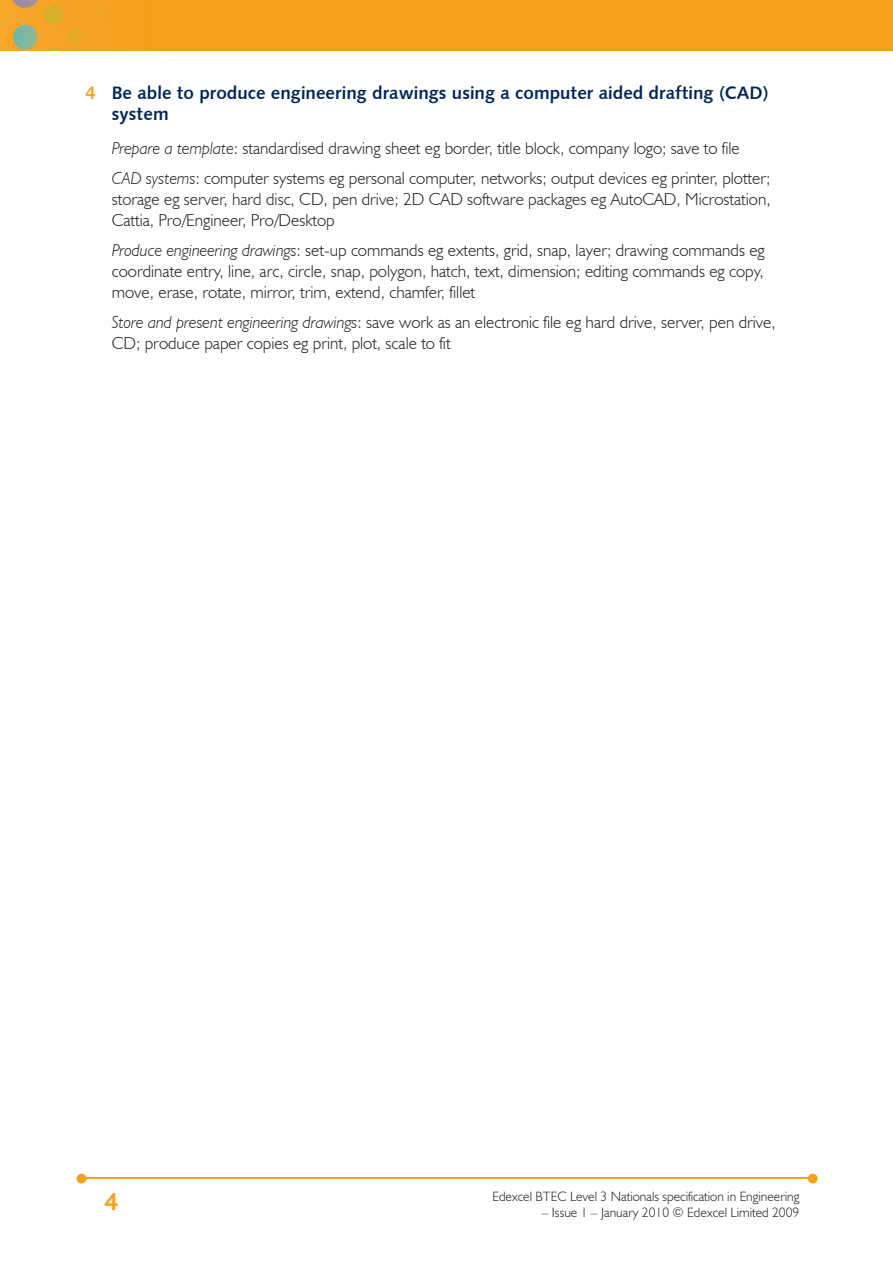
<style>
.page{position:relative;width:893px;height:1263px;background:#fff}
.page>*{position:absolute;margin:0;border:0;box-sizing:border-box;transform-origin:0 0}
.t1{font:700 25.5px "Bliss";color:#f6a01b}
.t2{font:18px/21px "Humanist 531 BT Bold A";color:#002556}
.t3{font:300 17.25px/21px "Humanist 521 BT";color:#231f20}
.t4{font:300 13.5px "Humanist 521 BT";color:#231f20}
.s1{color:#f6a01b}
.s2{font-style:italic}
</style>
<div class="page">
<img style="left:0;top:0;width:893px;height:51px">
<hr style="left:82px;top:1178px;width:728px;height:1px;background:#f6a01b">
<svg style="left:808px;top:1174px;width:10px;height:9px"></svg>
<svg style="left:77px;top:1174px;width:9px;height:9px"></svg>
<p class="t2" style="left:112px;top:82px;width:658px;text-indent:-27px"><span class="s1">4</span> Be able to produce engineering drawings using a computer aided drafting (CAD) system</p>
<p class="t3" style="left:112px;top:133px;width:660px;line-height:30px"><span class="s2">Prepare a template</span>: standardised drawing sheet eg border, title block, company logo; save to file<br><span class="s2">CAD systems</span>: computer systems eg personal computer, networks; output devices eg printer, plotter;</p>
<p class="t3" style="left:112px;top:189px;width:660px">storage eg server, hard disc, CD, pen drive; 2D CAD software packages eg AutoCAD, Microstation,<br>Cattia, Pro/Engineer, Pro/Desktop</p>
<p class="t3" style="left:112px;top:240px;width:654px;text-align:justify"><span class="s2">Produce engineering drawings</span>: set-up commands eg extents, grid, snap, layer; drawing commands eg coordinate entry, line, arc, circle, snap, polygon, hatch, text, dimension; editing commands eg copy, move, erase, rotate, mirror, trim, extend, chamfer, fillet</p>
<p class="t3" style="left:112px;top:312px;width:665px"><span class="s2">Store and present engineering drawings</span>: save work as an electronic file eg hard drive, server, pen drive,<br>CD; produce paper copies eg print, plot, scale to fit</p>
<h1 class="t1" style="left:104px;top:1189px;width:15px">4</h1>
<p class="t4" style="left:492px;top:1188px;width:309px">Edexcel BTEC Level 3 Nationals specification in Engineering</p>
<p class="t4" style="left:542px;top:1204px;width:259px">– Issue 1 – January 2010 © Edexcel Limited 2009</p>
</div>
